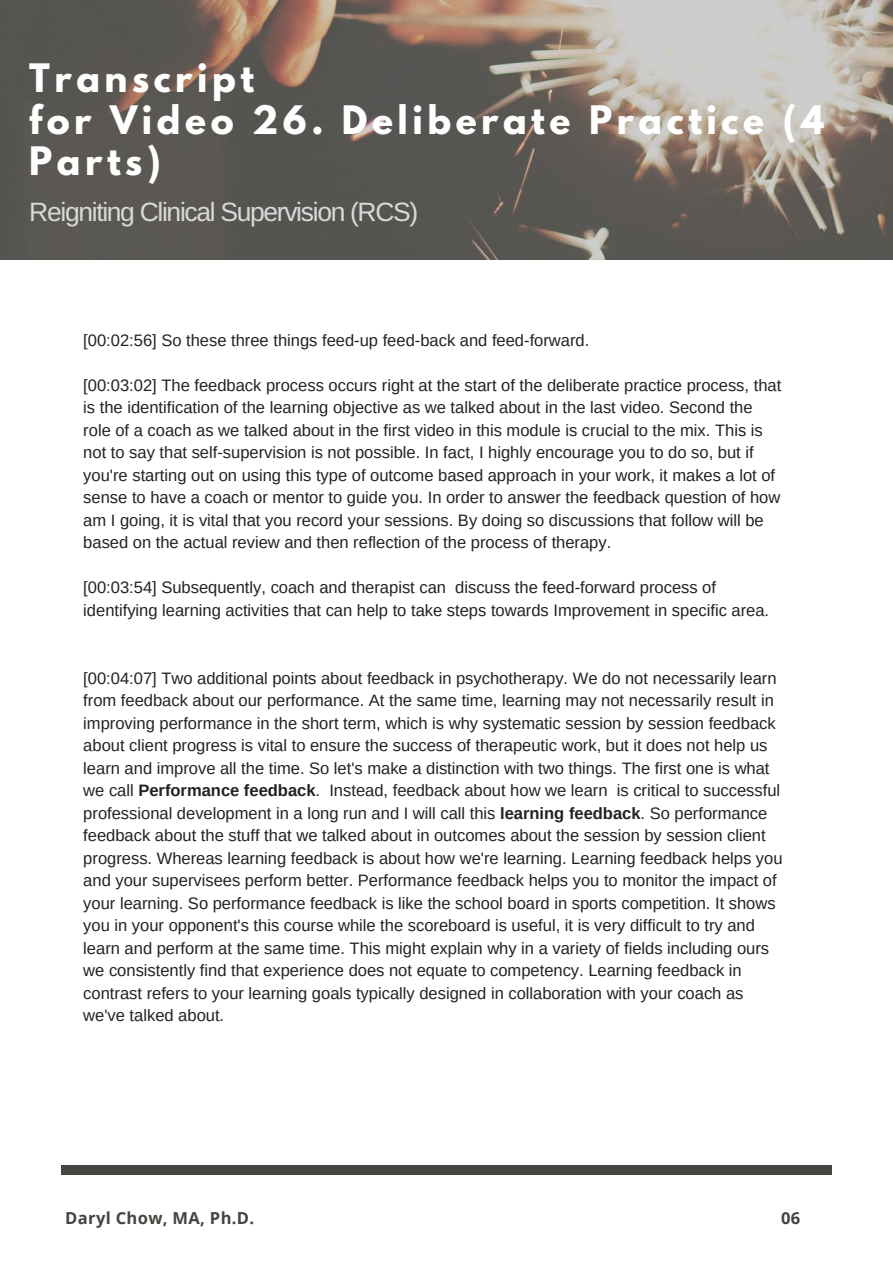
<style>
.page{position:relative;width:893px;height:1263px;background:#fff}
.page>*{position:absolute;margin:0;border:0;box-sizing:border-box;transform-origin:0 0}
.t1{font:700 34.8px/41.7px "League Spartan";letter-spacing:.13em;color:#fff}
.t2{font:26.55px "Arimo";letter-spacing:-.05em;color:#d9d9d9}
.t3{font:16.5px/22.5px "Arimo";color:#222}
.t4{font:700 16.5px "Open Sans";letter-spacing:.02em;color:#444440}
.s1{font-weight:700}
</style>
<div class="page">
<img style="left:0;top:0;width:893px;height:259px">
<div style="left:61px;top:1165px;width:771px;height:9px;background:#444440"></div>
<h1 class="t1" style="left:29px;top:61px;width:797px">Transcript<br>for Video 26. Deliberate Practice (4<br>Parts)</h1>
<h2 class="t2" style="left:29px;top:197px;width:391px">Reigniting Clinical Supervision (RCS)</h2>
<p class="t3" style="left:83px;top:329px;width:507px">[00:02:56] So these three things feed-up feed-back and feed-forward.</p>
<p class="t3" style="left:83px;top:374px;width:699px">[00:03:02] The feedback process occurs right at the start of the deliberate practice process, that is the identification of the learning objective as we talked about in the last video. Second the role of a coach as we talked about in the first video in this module is crucial to the mix. This is not to say that self-supervision is not possible. In fact, I highly encourage you to do so, but if you're starting out on using this type of outcome based approach in your work, it makes a lot of sense to have a coach or mentor to guide you. In order to answer the feedback question of how am I going, it is vital that you record your sessions. By doing so discussions that follow will be based on the actual review and then reflection of the process of therapy.</p>
<p class="t3" style="left:83px;top:576px;width:687px">[00:03:54] Subsequently, coach and therapist can discuss the feed-forward process of identifying learning activities that can help to take steps towards Improvement in specific area.</p>
<p class="t3" style="left:83px;top:666px;width:701px">[00:04:07] Two additional points about feedback in psychotherapy. We do not necessarily learn from feedback about our performance. At the same time, learning may not necessarily result in improving performance in the short term, which is why systematic session by session feedback about client progress is vital to ensure the success of therapeutic work, but it does not help us learn and improve all the time. So let's make a distinction with two things. The first one is what we call <span class="s1">Performance feedback</span>. Instead, feedback about how we learn is critical to successful professional development in a long run and I will call this <span class="s1">learning feedback</span>. So performance feedback about the stuff that we talked about in outcomes about the session by session client progress. Whereas learning feedback is about how we're learning. Learning feedback helps you and your supervisees perform better. Performance feedback helps you to monitor the impact of your learning. So performance feedback is like the school board in sports competition. It shows you in your opponent's this course while the scoreboard is useful, it is very difficult to try and learn and perform at the same time. This might explain why in a variety of fields including ours we consistently find that experience does not equate to competency. Learning feedback in contrast refers to your learning goals typically designed in collaboration with your coach as we've talked about.</p>
<p class="t4" style="left:65px;top:1206px;width:190px">Daryl Chow, MA, Ph.D.</p>
<p class="t4" style="left:781px;top:1206px;width:21px">06</p>
</div>
